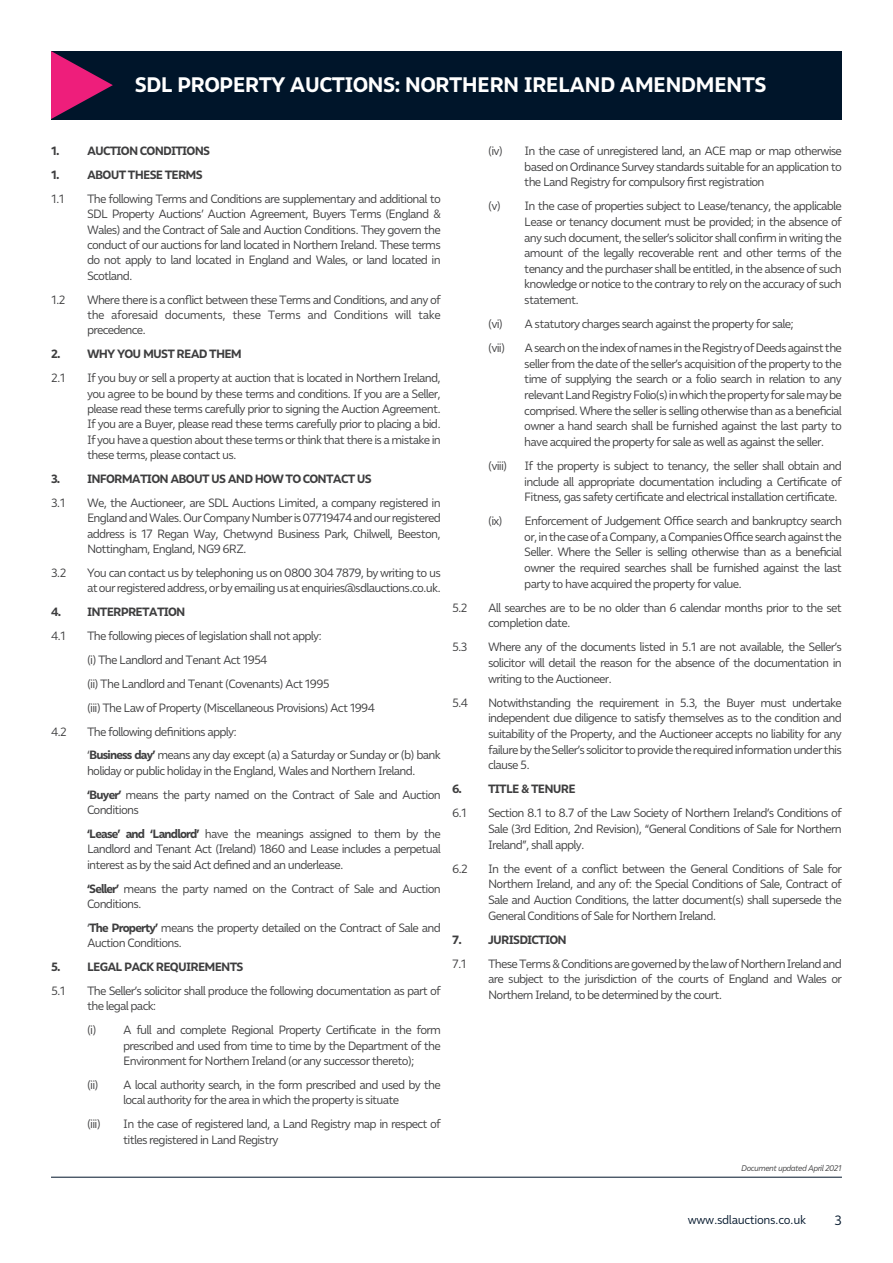
<style>
.page{position:relative;width:893px;height:1263px;background:#fff}
.page>*{position:absolute;margin:0;border:0;box-sizing:border-box;transform-origin:0 0}
.t1{font:700 21px "Malva";letter-spacing:-.035em;color:#fff}
.t2{font:13.5px "Malva";color:#00152a}
.t3{font:12px/15.6px "Malva";letter-spacing:-.065em;color:#3e3e3f;text-align:justify}
.t4{font:700 12px "Malva";letter-spacing:-.065em;color:#3e3e3f}
.t5{font:12px "Malva";letter-spacing:-.03em;color:#00152a}
.t6{font:italic 8.25px "Malva";letter-spacing:-.065em;color:#3e3e3f}
.s1{font-weight:700}
</style>
<div class="page">
<div style="left:51px;top:51px;width:791px;height:68px;background:#00152a"></div>
<svg style="left:51px;top:51px;width:62px;height:68px"></svg>
<hr style="left:51px;top:1177px;width:791px;height:1px;background:#00152a">
<h1 class="t1" style="left:135px;top:73px;width:633px">SDL PROPERTY AUCTIONS: NORTHERN IRELAND AMENDMENTS</h1>
<p class="t4" style="left:51px;top:144px;width:161px">1. AUCTION CONDITIONS</p>
<p class="t4" style="left:51px;top:168px;width:153px">1. ABOUT THESE TERMS</p>
<p class="t3" style="left:51px;top:192px;width:15px">1.1</p>
<p class="t3" style="left:87px;top:192px;width:355px">The following Terms and Conditions are supplementary and additional to SDL Property Auctions’ Auction Agreement, Buyers Terms (England &amp; Wales) and the Contract of Sale and Auction Conditions. They govern the conduct of our auctions for land located in Northern Ireland. These terms do not apply to land located in England and Wales, or land located in Scotland.</p>
<p class="t3" style="left:51px;top:292px;width:16px">1.2</p>
<p class="t3" style="left:87px;top:293px;width:355px">Where there is a conflict between these Terms and Conditions, and any of the aforesaid documents, these Terms and Conditions will take precedence.</p>
<p class="t4" style="left:51px;top:347px;width:192px">2. WHY YOU MUST READ THEM</p>
<p class="t3" style="left:51px;top:371px;width:16px">2.1</p>
<p class="t3" style="left:87px;top:371px;width:355px">If you buy or sell a property at auction that is located in Northern Ireland, you agree to be bound by these terms and conditions. If you are a Seller, please read these terms carefully prior to signing the Auction Agreement.<br>If you are a Buyer, please read these terms carefully prior to placing a bid.<br>If you have a question about these terms or think that there is a mistake in these terms, please contact us.</p>
<p class="t4" style="left:51px;top:472px;width:322px">3. INFORMATION ABOUT US AND HOW TO CONTACT US</p>
<p class="t3" style="left:51px;top:496px;width:16px">3.1</p>
<p class="t3" style="left:87px;top:496px;width:355px">We, the Auctioneer, are SDL Auctions Limited, a company registered in England and Wales. Our Company Number is 07719474 and our registered address is 17 Regan Way, Chetwynd Business Park, Chilwell, Beeston, Nottingham, England, NG9 6RZ.</p>
<p class="t3" style="left:51px;top:566px;width:17px">3.2</p>
<p class="t3" style="left:87px;top:566px;width:355px">You can contact us by telephoning us on 0800 304 7879, by writing to us at our registered address, or by emailing us at enquiries@sdlauctions.co.uk.</p>
<p class="t4" style="left:51px;top:605px;width:136px">4. INTERPRETATION</p>
<p class="t3" style="left:51px;top:629px;width:16px">4.1</p>
<p class="t3" style="left:87px;top:625px;width:289px;line-height:23.9px;text-align:left">The following pieces of legislation shall not apply:<br>(i) The Landlord and Tenant Act 1954<br>(ii) The Landlord and Tenant (Covenants) Act 1995<br>(iii) The Law of Property (Miscellaneous Provisions) Act 1994</p>
<p class="t3" style="left:51px;top:724px;width:17px">4.2</p>
<p class="t3" style="left:87px;top:720px;width:355px;line-height:23.9px">The following definitions apply:<br>‘<span class="s1">Business day’</span> means any day except (a) a Saturday or Sunday or (b) bank</p>
<p class="t3" style="left:87px;top:760px;width:355px;line-height:23.9px">holiday or public holiday in the England, Wales and Northern Ireland. <span class="s1">‘Buyer’</span> means the party named on the Contract of Sale and Auction</p>
<p class="t3" style="left:87px;top:799px;width:355px;line-height:23.9px">Conditions<br><span class="s1">‘Lease’ and ‘Landlord’</span> have the meanings assigned to them by the</p>
<p class="t3" style="left:87px;top:842px;width:355px">Landlord and Tenant Act (Ireland) 1860 and Lease includes a perpetual interest as by the said Act defined and an underlease.</p>
<p class="t3" style="left:87px;top:882px;width:355px"><span class="s1">‘Seller’</span> means the party named on the Contract of Sale and Auction<br>Conditions.</p>
<p class="t3" style="left:87px;top:921px;width:355px">‘<span class="s1">The Property’</span> means the property detailed on the Contract of Sale and<br>Auction Conditions.</p>
<p class="t4" style="left:51px;top:960px;width:194px">5. LEGAL PACK REQUIREMENTS</p>
<p class="t3" style="left:51px;top:984px;width:16px">5.1</p>
<p class="t3" style="left:87px;top:984px;width:355px">The Seller’s solicitor shall produce the following documentation as part of the legal pack:</p>
<p class="t3" style="left:123px;top:1023px;width:319px;text-indent:-36px">(i) A full and complete Regional Property Certificate in the form prescribed and used from time to time by the Department of the Environment for Northern Ireland (or any successor thereto);</p>
<p class="t3" style="left:87px;top:1078px;width:13px">(ii)</p>
<p class="t3" style="left:123px;top:1078px;width:319px">A local authority search, in the form prescribed and used by the local authority for the area in which the property is situate</p>
<p class="t3" style="left:87px;top:1117px;width:15px">(iii)</p>
<p class="t3" style="left:123px;top:1117px;width:319px">In the case of registered land, a Land Registry map in respect of titles registered in Land Registry</p>
<p class="t3" style="left:488px;top:144px;width:16px">(iv)</p>
<p class="t3" style="left:524px;top:144px;width:319px">In the case of unregistered land, an ACE map or map otherwise based on Ordinance Survey standards suitable for an application to the Land Registry for compulsory first registration</p>
<p class="t3" style="left:524px;top:199px;width:319px;text-indent:-36px">(v) In the case of properties subject to Lease/tenancy, the applicable Lease or tenancy document must be provided; in the absence of any such document, the seller’s solicitor shall confirm in writing the amount of the legally recoverable rent and other terms of the tenancy and the purchaser shall be entitled, in the absence of such knowledge or notice to the contrary to rely on the accuracy of such statement.</p>
<p class="t3" style="left:488px;top:317px;width:16px">(vi)</p>
<p class="t3" style="left:524px;top:317px;width:271px">A statutory charges search against the property for sale;</p>
<p class="t3" style="left:488px;top:341px;width:18px">(vii)</p>
<p class="t3" style="left:524px;top:341px;width:319px">A search on the index of names in the Registry of Deeds against the seller from the date of the seller’s acquisition of the property to the time of supplying the search or a folio search in relation to any relevant Land Registry Folio(s) in which the property for sale may be comprised. Where the seller is selling otherwise than as a beneficial owner a hand search shall be furnished against the last party to have acquired the property for sale as well as against the seller.</p>
<p class="t3" style="left:488px;top:459px;width:21px">(viii)</p>
<p class="t3" style="left:524px;top:459px;width:319px">If the property is subject to tenancy, the seller shall obtain and include all appropriate documentation including a Certificate of Fitness, gas safety certificate and electrical installation certificate.</p>
<p class="t3" style="left:488px;top:514px;width:16px">(ix)</p>
<p class="t3" style="left:524px;top:514px;width:319px">Enforcement of Judgement Office search and bankruptcy search or, in the case of a Company, a Companies Office search against the Seller. Where the Seller is selling otherwise than as a beneficial owner the required searches shall be furnished against the last party to have acquired the property for value.</p>
<p class="t3" style="left:452px;top:601px;width:17px">5.2</p>
<p class="t3" style="left:488px;top:601px;width:355px">All searches are to be no older than 6 calendar months prior to the set completion date.</p>
<p class="t3" style="left:452px;top:640px;width:17px">5.3</p>
<p class="t3" style="left:488px;top:640px;width:355px">Where any of the documents listed in 5.1 are not available, the Seller’s solicitor will detail the reason for the absence of the documentation in writing to the Auctioneer.</p>
<p class="t3" style="left:452px;top:696px;width:18px">5.4</p>
<p class="t3" style="left:488px;top:696px;width:355px">Notwithstanding the requirement in 5.3, the Buyer must undertake independent due diligence to satisfy themselves as to the condition and suitability of the Property, and the Auctioneer accepts no liability for any failure by the Seller’s solicitor to provide the required information under this clause 5.</p>
<p class="t4" style="left:452px;top:782px;width:125px">6. TITLE &amp; TENURE</p>
<p class="t3" style="left:452px;top:806px;width:16px">6.1</p>
<p class="t3" style="left:488px;top:806px;width:355px">Section 8.1 to 8.7 of the Law Society of Northern Ireland’s Conditions of Sale (3rd Edition, 2nd Revision), “General Conditions of Sale for Northern Ireland”, shall apply.</p>
<p class="t3" style="left:452px;top:862px;width:17px">6.2</p>
<p class="t3" style="left:488px;top:862px;width:355px">In the event of a conflict between the General Conditions of Sale for Northern Ireland, and any of: the Special Conditions of Sale, Contract of Sale and Auction Conditions, the latter document(s) shall supersede the General Conditions of Sale for Northern Ireland.</p>
<p class="t4" style="left:452px;top:932px;width:116px">7. JURISDICTION</p>
<p class="t3" style="left:452px;top:957px;width:16px">7.1</p>
<p class="t3" style="left:488px;top:957px;width:355px">These Terms &amp; Conditions are governed by the law of Northern Ireland and are subject to the jurisdiction of the courts of England and Wales or Northern Ireland, to be determined by the court.</p>
<p class="t6" style="left:741px;top:1163px;width:102px">Document updated April 2021</p>
<p class="t5" style="left:688px;top:1215px;width:120px">www.sdlauctions.co.uk</p>
<p class="t2" style="left:834px;top:1215px;width:9px">3</p>
</div>
